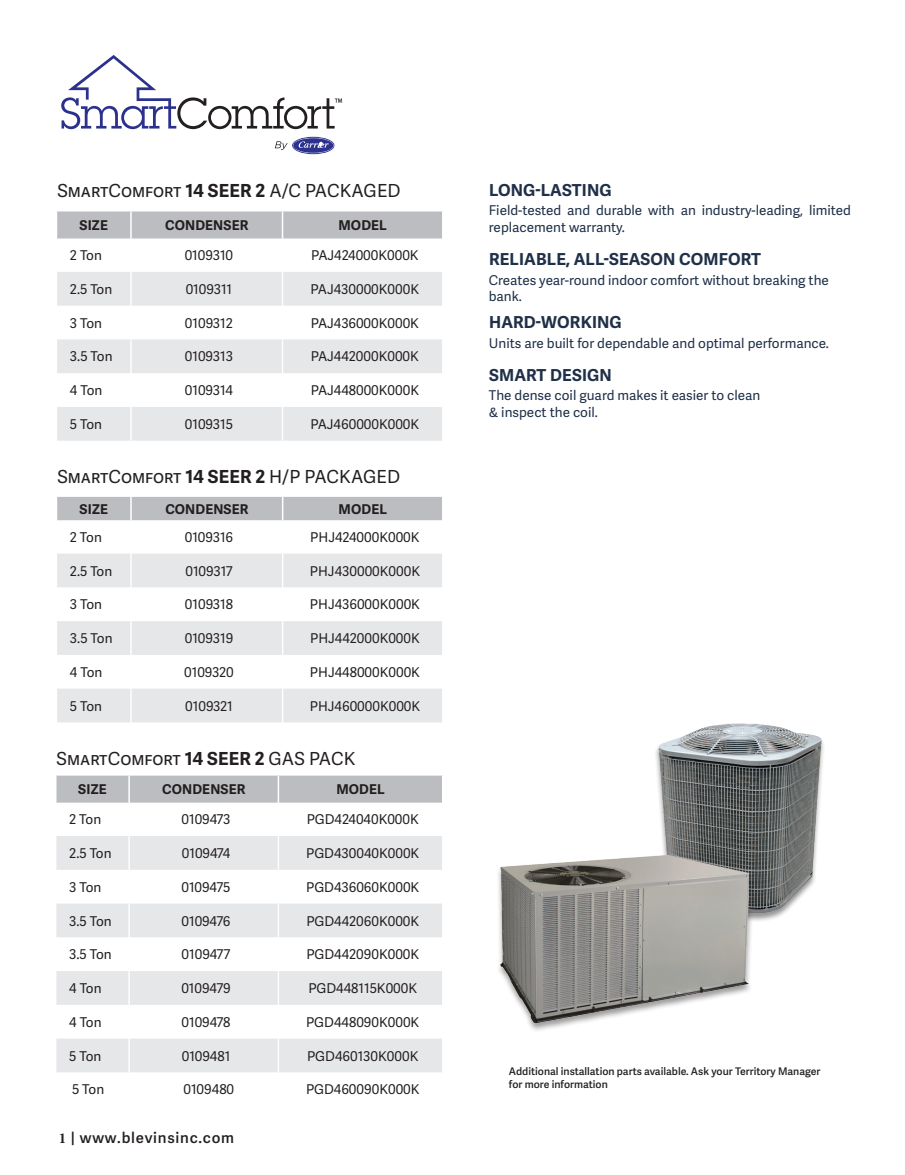
<style>
.page{position:relative;width:905px;height:1175px;background:#fff}
.page>*{position:absolute;margin:0;border:0;box-sizing:border-box;transform-origin:0 0}
.t1{font:18px "Adelle Sans";color:#231f20}
.t2{font:700 16.5px "Adelle Sans";letter-spacing:.01em;color:#1f3048}
.t3{font:600 15px "Adelle Sans";letter-spacing:.05em;color:#231f20}
.EC_BodyCopy{font:13.5px "Adelle Sans";color:#231f20}
.t4{font:13.5px/16.5px "Adelle Sans";color:#1f3048}
.EC_TableHeader{font:700 13.5px "Adelle Sans";letter-spacing:.01em;color:#231f20}
.t5{font:600 10.5px "Adelle Sans";color:#231f20}
.s1{font-weight:700}
.s2{font-family:"Minion Pro";font-weight:700}
</style>
<div class="page">
<svg style="left:57px;top:272px;width:385px;height:169px;fill:#e6e7e9"></svg>
<div style="left:57px;top:211px;width:386px;height:27px;background:#bcbdc0"></div>
<hr style="left:130px;top:272px;width:2px;height:34px;background:#fff">
<hr style="left:130px;top:306px;width:2px;height:33px;background:#fff">
<hr style="left:130px;top:339px;width:2px;height:34px;background:#fff">
<hr style="left:130px;top:373px;width:2px;height:34px;background:#fff">
<hr style="left:130px;top:407px;width:2px;height:34px;background:#fff">
<hr style="left:282px;top:272px;width:1px;height:34px;background:#fff">
<hr style="left:282px;top:306px;width:1px;height:33px;background:#fff">
<hr style="left:282px;top:339px;width:1px;height:34px;background:#fff">
<hr style="left:282px;top:373px;width:1px;height:34px;background:#fff">
<hr style="left:282px;top:407px;width:1px;height:34px;background:#fff">
<svg style="left:56px;top:836px;width:386px;height:236px;fill:#e6e7e9"></svg>
<div style="left:56px;top:775px;width:387px;height:27px;background:#bcbdc0"></div>
<hr style="left:128px;top:836px;width:2px;height:33px;background:#fff">
<hr style="left:128px;top:869px;width:2px;height:34px;background:#fff">
<hr style="left:128px;top:903px;width:2px;height:34px;background:#fff">
<hr style="left:128px;top:937px;width:2px;height:34px;background:#fff">
<hr style="left:128px;top:971px;width:2px;height:33px;background:#fff">
<hr style="left:128px;top:1004px;width:2px;height:34px;background:#fff">
<hr style="left:128px;top:1038px;width:2px;height:34px;background:#fff">
<hr style="left:278px;top:836px;width:1px;height:33px;background:#fff">
<hr style="left:278px;top:869px;width:1px;height:34px;background:#fff">
<hr style="left:278px;top:903px;width:1px;height:34px;background:#fff">
<hr style="left:278px;top:937px;width:1px;height:34px;background:#fff">
<hr style="left:278px;top:971px;width:1px;height:33px;background:#fff">
<hr style="left:278px;top:1004px;width:1px;height:34px;background:#fff">
<hr style="left:278px;top:1038px;width:1px;height:34px;background:#fff">
<svg style="left:57px;top:554px;width:385px;height:168px;fill:#e6e7e9"></svg>
<div style="left:57px;top:497px;width:385px;height:23px;background:#bcbdc0"></div>
<hr style="left:130px;top:553px;width:2px;height:34px;background:#fff">
<hr style="left:130px;top:587px;width:2px;height:34px;background:#fff">
<hr style="left:130px;top:621px;width:2px;height:34px;background:#fff">
<hr style="left:130px;top:655px;width:2px;height:33px;background:#fff">
<hr style="left:130px;top:688px;width:2px;height:34px;background:#fff">
<hr style="left:282px;top:553px;width:1px;height:34px;background:#fff">
<hr style="left:282px;top:587px;width:1px;height:34px;background:#fff">
<hr style="left:282px;top:621px;width:1px;height:34px;background:#fff">
<hr style="left:282px;top:655px;width:1px;height:33px;background:#fff">
<hr style="left:282px;top:688px;width:1px;height:34px;background:#fff">
<svg style="left:292px;top:137px;width:42px;height:17px"></svg>
<div style="left:293px;top:138px;width:40px;height:15px;background:#2b318d;border-radius:50%"></div>
<svg style="left:298px;top:141px;width:31px;height:7px"></svg>
<svg style="left:275px;top:141px;width:12px;height:9px"></svg>
<svg style="left:61px;top:55px;width:281px;height:74px"></svg>
<img style="left:655px;top:723px;width:169px;height:198px">
<img style="left:498px;top:841px;width:261px;height:190px">
<p class="t1" style="left:57px;top:180px;width:345px">SmartComfort <span class="s1">14 SEER 2</span> A/C PACKAGED</p>
<p class="EC_TableHeader" style="left:80px;top:217px;width:30px">SIZE</p>
<p class="EC_TableHeader" style="left:165px;top:217px;width:85px">CONDENSER</p>
<p class="EC_TableHeader" style="left:338px;top:217px;width:50px">MODEL</p>
<p class="EC_BodyCopy" style="left:70px;top:247px;width:33px">2 Ton</p>
<p class="EC_BodyCopy" style="left:185px;top:247px;width:50px">0109310</p>
<p class="EC_BodyCopy" style="left:311px;top:247px;width:109px">PAJ424000K000K</p>
<p class="EC_BodyCopy" style="left:70px;top:281px;width:44px">2.5 Ton</p>
<p class="EC_BodyCopy" style="left:186px;top:281px;width:48px">0109311</p>
<p class="EC_BodyCopy" style="left:310px;top:281px;width:110px">PAJ430000K000K</p>
<p class="EC_BodyCopy" style="left:70px;top:315px;width:34px">3 Ton</p>
<p class="EC_BodyCopy" style="left:185px;top:315px;width:49px">0109312</p>
<p class="EC_BodyCopy" style="left:311px;top:315px;width:110px">PAJ436000K000K</p>
<p class="EC_BodyCopy" style="left:70px;top:349px;width:44px">3.5 Ton</p>
<p class="EC_BodyCopy" style="left:185px;top:349px;width:50px">0109313</p>
<p class="EC_BodyCopy" style="left:311px;top:349px;width:110px">PAJ442000K000K</p>
<p class="EC_BodyCopy" style="left:70px;top:382px;width:34px">4 Ton</p>
<p class="EC_BodyCopy" style="left:185px;top:382px;width:50px">0109314</p>
<p class="EC_BodyCopy" style="left:311px;top:382px;width:110px">PAJ448000K000K</p>
<p class="EC_BodyCopy" style="left:70px;top:416px;width:34px">5 Ton</p>
<p class="EC_BodyCopy" style="left:185px;top:416px;width:50px">0109315</p>
<p class="EC_BodyCopy" style="left:310px;top:416px;width:110px">PAJ460000K000K</p>
<p class="t1" style="left:57px;top:466px;width:344px">SmartComfort <span class="s1">14 SEER 2</span> H/P PACKAGED</p>
<p class="EC_TableHeader" style="left:80px;top:500px;width:30px">SIZE</p>
<p class="EC_TableHeader" style="left:165px;top:500px;width:85px">CONDENSER</p>
<p class="EC_TableHeader" style="left:338px;top:500px;width:50px">MODEL</p>
<p class="EC_BodyCopy" style="left:70px;top:529px;width:33px">2 Ton</p>
<p class="EC_BodyCopy" style="left:185px;top:529px;width:50px">0109316</p>
<p class="EC_BodyCopy" style="left:310px;top:529px;width:111px">PHJ424000K000K</p>
<p class="EC_BodyCopy" style="left:70px;top:563px;width:44px">2.5 Ton</p>
<p class="EC_BodyCopy" style="left:185px;top:563px;width:49px">0109317</p>
<p class="EC_BodyCopy" style="left:310px;top:563px;width:112px">PHJ430000K000K</p>
<p class="EC_BodyCopy" style="left:70px;top:596px;width:34px">3 Ton</p>
<p class="EC_BodyCopy" style="left:185px;top:596px;width:50px">0109318</p>
<p class="EC_BodyCopy" style="left:310px;top:596px;width:111px">PHJ436000K000K</p>
<p class="EC_BodyCopy" style="left:70px;top:630px;width:44px">3.5 Ton</p>
<p class="EC_BodyCopy" style="left:185px;top:630px;width:50px">0109319</p>
<p class="EC_BodyCopy" style="left:310px;top:630px;width:111px">PHJ442000K000K</p>
<p class="EC_BodyCopy" style="left:70px;top:664px;width:34px">4 Ton</p>
<p class="EC_BodyCopy" style="left:184px;top:664px;width:51px">0109320</p>
<p class="EC_BodyCopy" style="left:310px;top:664px;width:112px">PHJ448000K000K</p>
<p class="EC_BodyCopy" style="left:70px;top:698px;width:34px">5 Ton</p>
<p class="EC_BodyCopy" style="left:185px;top:698px;width:49px">0109321</p>
<p class="EC_BodyCopy" style="left:310px;top:698px;width:112px">PHJ460000K000K</p>
<p class="t1" style="left:57px;top:748px;width:300px">SmartComfort <span class="s1">14 SEER 2</span> GAS PACK</p>
<p class="EC_TableHeader" style="left:78px;top:781px;width:30px">SIZE</p>
<p class="EC_TableHeader" style="left:162px;top:781px;width:85px">CONDENSER</p>
<p class="EC_TableHeader" style="left:336px;top:781px;width:50px">MODEL</p>
<p class="EC_BodyCopy" style="left:69px;top:811px;width:33px">2 Ton</p>
<p class="EC_BodyCopy" style="left:181px;top:811px;width:50px">0109473</p>
<p class="EC_BodyCopy" style="left:307px;top:811px;width:114px">PGD424040K000K</p>
<p class="EC_BodyCopy" style="left:69px;top:845px;width:44px">2.5 Ton</p>
<p class="EC_BodyCopy" style="left:182px;top:845px;width:50px">0109474</p>
<p class="EC_BodyCopy" style="left:306px;top:845px;width:114px">PGD430040K000K</p>
<p class="EC_BodyCopy" style="left:69px;top:879px;width:34px">3 Ton</p>
<p class="EC_BodyCopy" style="left:181px;top:879px;width:51px">0109475</p>
<p class="EC_BodyCopy" style="left:306px;top:879px;width:114px">PGD436060K000K</p>
<p class="EC_BodyCopy" style="left:69px;top:913px;width:44px">3.5 Ton</p>
<p class="EC_BodyCopy" style="left:181px;top:913px;width:50px">0109476</p>
<p class="EC_BodyCopy" style="left:306px;top:913px;width:114px">PGD442060K000K</p>
<p class="EC_BodyCopy" style="left:69px;top:946px;width:44px">3.5 Ton</p>
<p class="EC_BodyCopy" style="left:181px;top:946px;width:50px">0109477</p>
<p class="EC_BodyCopy" style="left:306px;top:946px;width:114px">PGD442090K000K</p>
<p class="EC_BodyCopy" style="left:69px;top:980px;width:34px">4 Ton</p>
<p class="EC_BodyCopy" style="left:181px;top:980px;width:51px">0109479</p>
<p class="EC_BodyCopy" style="left:308px;top:980px;width:110px">PGD448115K000K</p>
<p class="EC_BodyCopy" style="left:69px;top:1014px;width:34px">4 Ton</p>
<p class="EC_BodyCopy" style="left:181px;top:1014px;width:50px">0109478</p>
<p class="EC_BodyCopy" style="left:306px;top:1014px;width:115px">PGD448090K000K</p>
<p class="EC_BodyCopy" style="left:69px;top:1048px;width:34px">5 Ton</p>
<p class="EC_BodyCopy" style="left:182px;top:1048px;width:50px">0109481</p>
<p class="EC_BodyCopy" style="left:307px;top:1048px;width:113px">PGD460130K000K</p>
<p class="EC_BodyCopy" style="left:72px;top:1081px;width:34px">5 Ton</p>
<p class="EC_BodyCopy" style="left:183px;top:1081px;width:52px">0109480</p>
<p class="t3" style="left:59px;top:1129px;width:177px"><span class="s2">1</span> | www.blevinsinc.com</p>
<p class="EC_BodyCopy" style="left:306px;top:1081px;width:115px">PGD460090K000K</p>
<p class="t2" style="left:489px;top:180px;width:124px">LONG-LASTING</p>
<p class="t4" style="left:489px;top:203px;width:363px">Field-tested and durable with an industry-leading, limited replacement warranty.</p>
<p class="t2" style="left:489px;top:249px;width:273px">RELIABLE, ALL-SEASON COMFORT</p>
<p class="t4" style="left:489px;top:272px;width:341px">Creates year-round indoor comfort without breaking the bank.</p>
<p class="t2" style="left:489px;top:312px;width:134px">HARD-WORKING</p>
<p class="t4" style="left:489px;top:335px;width:341px">Units are built for dependable and optimal performance.</p>
<p class="t2" style="left:489px;top:365px;width:124px">SMART DESIGN</p>
<p class="t4" style="left:489px;top:387px;width:273px">The dense coil guard makes it easier to clean</p>
<p class="t4" style="left:489px;top:404px;width:110px">&amp; inspect the coil.</p>
<p class="t5" style="left:509px;top:1064px;width:313px">Additional installation parts available. Ask your Territory Manager</p>
<p class="t5" style="left:509px;top:1078px;width:100px">for more information</p>
</div>
